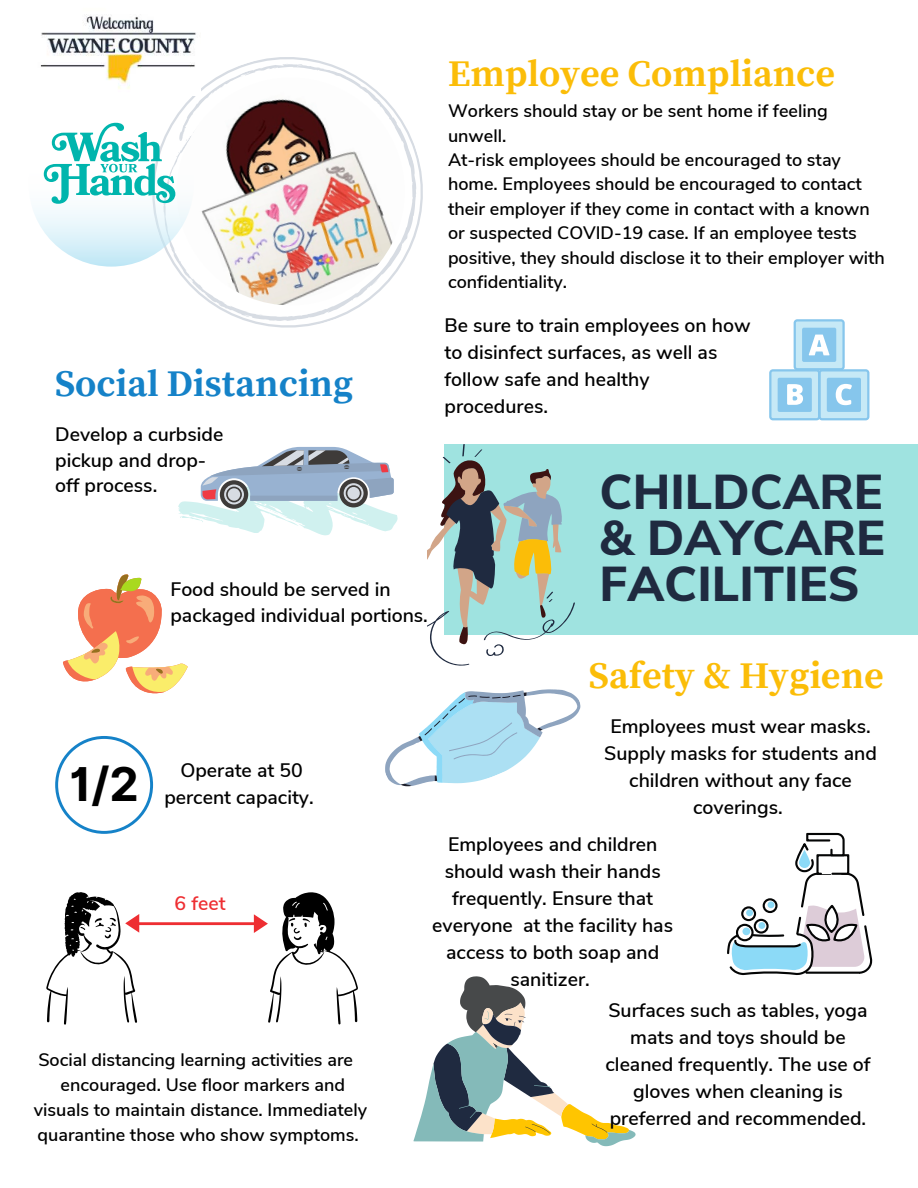
<style>
.page{position:relative;width:918px;height:1188px;background:#fff}
.page>*{position:absolute;margin:0;border:0;box-sizing:border-box;transform-origin:0 0}
.t1{font:800 48.9px/46px "Nunito Sans";color:#1f2a40;text-align:justify}
.t2{font:700 46.65px "Inter";color:#000}
.t3{font:700 37.5px "Source Serif Pro";color:#fbbd08}
.t4{font:700 37.5px "Source Serif Pro";color:#1582c8}
.t5{font:600 19.5px/27px "Nunito Sans";color:#000;text-align:center}
.t6{font:600 19.5px "Nunito Sans";color:#ee2e32}
.t7{font:600 18px/24.5px "Nunito Sans";color:#000}
</style>
<div class="page">
<div style="left:445px;top:444px;width:473px;height:190px;background:#9fe3e0"></div>
<svg style="left:246px;top:57px;width:177px;height:271px"></svg>
<img style="left:171px;top:64px;width:247px;height:255px">
<svg style="left:33px;top:123px;width:161px;height:144px"></svg>
<svg style="left:769px;top:319px;width:101px;height:102px"></svg>
<svg style="left:727px;top:833px;width:145px;height:142px"></svg>
<svg style="left:799px;top:850px;width:11px;height:18px"></svg>
<svg style="left:413px;top:976px;width:223px;height:170px"></svg>
<svg style="left:46px;top:892px;width:312px;height:133px"></svg>
<svg style="left:55px;top:447px;width:525px;height:387px"></svg>
<img style="left:40px;top:14px;width:161px;height:81px">
<h3 class="t3" style="left:448px;top:52px;width:389px">Employee Compliance</h3>
<h3 class="t4" style="left:55px;top:361px;width:300px">Social Distancing</h3>
<p class="t5" style="left:55px;top:420px;width:170px;line-height:25.8px;text-align:left">Develop a curbside pickup and drop&shy;off process.</p>
<p class="t5" style="left:170px;top:575px;width:259px;line-height:26.4px;text-align:left">Food should be served in packaged individual portions.</p>
<p class="t7" style="left:448px;top:98px;width:439px">Workers should stay or be sent home if feeling unwell.<br>At-risk employees should be encouraged to stay home. Employees should be encouraged to contact their employer if they come in contact with a known or suspected COVID-19 case. If an employee tests positive, they should disclose it to their employer with confidentiality.</p>
<p class="t5" style="left:445px;top:310px;width:308px;text-align:left">Be sure to train employees on how to disinfect surfaces, as well as follow safe and healthy procedures.</p>
<h1 class="t1" style="left:600px;top:467px;width:287px">CHILDCARE &amp; DAYCARE FACILITIES</h1>
<h3 class="t3" style="left:589px;top:653px;width:297px">Safety &amp; Hygiene</h3>
<h2 class="t2" style="left:69px;top:750px;width:71px">1/2</h2>
<p class="t5" style="left:164px;top:756px;width:151px;line-height:26.4px">Operate at 50 percent capacity.</p>
<p class="t6" style="left:175px;top:889px;width:52px">6 feet</p>
<p class="t7" style="left:34px;top:1047px;width:335px;line-height:25px;text-align:center">Social distancing learning activities are encouraged. Use floor markers and visuals to maintain distance. Immediately quarantine those who show symptoms.</p>
<p class="t5" style="left:604px;top:712px;width:274px">Employees must wear masks.<br>Supply masks for students and children without any face coverings.</p>
<p class="t5" style="left:432px;top:830px;width:242px">Employees and children should wash their hands frequently. Ensure that everyone at the facility has access to both soap and sanitizer.</p>
<p class="t5" style="left:606px;top:996px;width:266px">Surfaces such as tables, yoga mats and toys should be cleaned frequently. The use of gloves when cleaning is preferred and recommended.</p>
</div>
